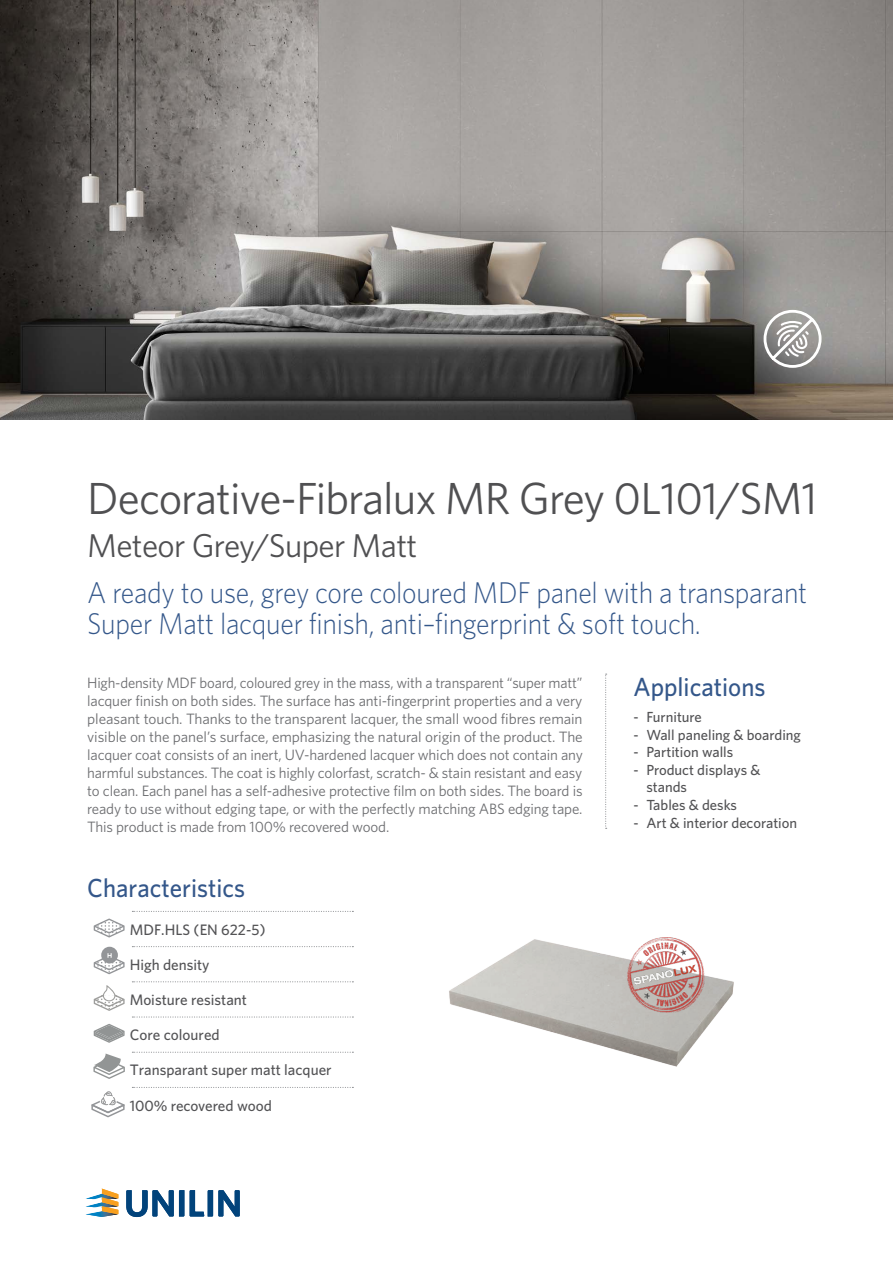
<style>
.page{position:relative;width:893px;height:1263px;background:#fff}
.page>*{position:absolute;margin:0;border:0;box-sizing:border-box;transform-origin:0 0}
.Titel{font:45px "Whitney";letter-spacing:-.02em;color:#505052}
.Titel-2{font:33px "Whitney";letter-spacing:-.02em;color:#505052}
.Baseline{font:300 30px/31.5px "Whitney";letter-spacing:-.01em;color:#34578a;scale:.93 1}
.Toepassingen_1{font:500 26.25px "Whitney";color:#34578a;scale:.95 1}
.Eigenschappen_1{font:500 26.1px "Whitney";color:#34578a;scale:.95 1}
.Eigenschappen_2{font:500 15.15px "Whitney";color:#535355}
.Tekst{font:15px/18px "Whitney";letter-spacing:-.01em;color:#6c6d70;text-align:justify}
.Toepassingen_2{font:500 14.55px/17.5px "Whitney";color:#535355}
</style>
<div class="page">
<svg style="left:605px;top:673px;width:2px;height:156px"></svg>
<img style="left:0;top:0;width:893px;height:420px">
<svg style="left:126px;top:1190px;width:58px;height:27px"></svg>
<svg style="left:190px;top:1190px;width:50px;height:26px"></svg>
<svg style="left:86px;top:1188px;width:32px;height:29px"></svg>
<svg style="left:762px;top:308px;width:61px;height:61px"></svg>
<img style="left:449px;top:937px;width:285px;height:130px">
<img style="left:628px;top:938px;width:77px;height:75px">
<svg style="left:132px;top:911px;width:221px;height:1px"></svg>
<svg style="left:132px;top:946px;width:221px;height:1px"></svg>
<svg style="left:132px;top:981px;width:221px;height:1px"></svg>
<svg style="left:132px;top:1016px;width:221px;height:1px"></svg>
<svg style="left:132px;top:1052px;width:221px;height:1px"></svg>
<svg style="left:132px;top:1087px;width:221px;height:1px"></svg>
<svg style="left:94px;top:918px;width:31px;height:19px"></svg>
<div style="left:101px;top:947px;width:17px;height:16px;background:#939598;border-radius:50%"></div>
<svg style="left:94px;top:953px;width:31px;height:21px"></svg>
<svg style="left:94px;top:1024px;width:31px;height:19px"></svg>
<svg style="left:94px;top:985px;width:31px;height:26px"></svg>
<svg style="left:93px;top:1053px;width:32px;height:26px"></svg>
<svg style="left:91px;top:1091px;width:34px;height:26px"></svg>
<p class="Titel" style="left:87px;top:472px;width:732px">Decorative-Fibralux MR Grey 0L101/SM1</p>
<p class="Titel-2" style="left:87px;top:526px;width:332px">Meteor Grey/Super Matt</p>
<p class="Baseline" style="left:87px;top:576px;width:776px">A ready to use, grey core coloured MDF panel with a transparant<br>Super Matt lacquer finish, anti–fingerprint &amp; soft touch.</p>
<p class="Tekst" style="left:87px;top:673px;width:497px">High-density MDF board, coloured grey in the mass, with a transparent “super matt” lacquer finish on both sides. The surface has anti-fingerprint properties and a very pleasant touch. Thanks to the transparent lacquer, the small wood fibres remain visible on the panel’s surface, emphasizing the natural origin of the product. The lacquer coat consists of an inert, UV-hardened lacquer which does not contain any harmful substances. The coat is highly colorfast, scratch- &amp; stain resistant and easy to clean. Each panel has a self-adhesive protective film on both sides. The board is ready to use without edging tape, or with the perfectly matching ABS edging tape.<br>This product is made from 100% recovered wood.</p>
<p class="Toepassingen_1" style="left:634px;top:671px;width:140px">Applications</p>
<p class="Toepassingen_2" style="left:634px;top:708px;width:70px">- Furniture</p>
<p class="Toepassingen_2" style="left:634px;top:725px;width:169px">- Wall paneling &amp; boarding</p>
<p class="Toepassingen_2" style="left:634px;top:743px;width:101px">- Partition walls</p>
<p class="Toepassingen_2" style="left:646px;top:761px;width:115px;text-indent:-13px">- Product displays &amp; stands</p>
<p class="Toepassingen_2" style="left:634px;top:796px;width:105px">- Tables &amp; desks</p>
<p class="Toepassingen_2" style="left:634px;top:813px;width:165px">- Art &amp; interior decoration</p>
<p class="Eigenschappen_1" style="left:87px;top:872px;width:168px">Characteristics</p>
<p class="Eigenschappen_2" style="left:130px;top:920px;width:137px">MDF.HLS (EN 622-5)</p>
<p class="Eigenschappen_2" style="left:130px;top:955px;width:81px">High density</p>
<p class="Eigenschappen_2" style="left:130px;top:990px;width:119px">Moisture resistant</p>
<p class="Eigenschappen_2" style="left:130px;top:1026px;width:92px">Core coloured</p>
<p class="Eigenschappen_2" style="left:130px;top:1061px;width:203px">Transparant super matt lacquer</p>
<p class="Eigenschappen_2" style="left:130px;top:1096px;width:144px">100% recovered wood</p>
</div>
